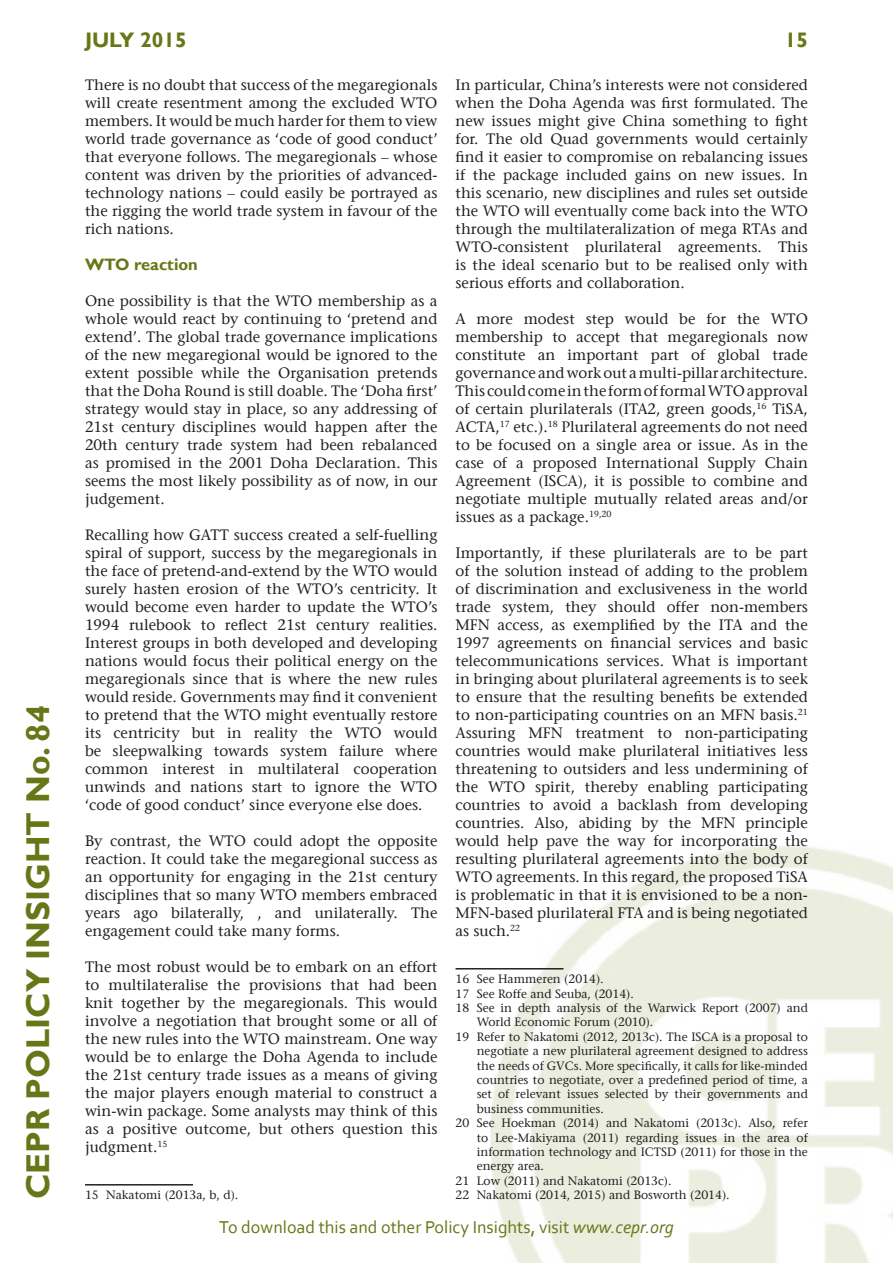
<style>
.page{position:relative;width:893px;height:1263px;background:#fff}
.page>*{position:absolute;margin:0;border:0;box-sizing:border-box;transform-origin:0 0}
.t1{font:700 33px "Gill Sans";color:#677717}
.t2{font:700 21px "Gill Sans";color:#677717}
.t3{font:18px "Corbel";color:#677717}
.t4{font:700 16.5px "Gill Sans";color:#677717}
.t5{font:15px/18px "Stone Serif";color:#231f20;text-align:justify}
.t6{font:12px "Stone Serif";color:#231f20}
.s1{font-style:italic}
</style>
<div class="page">
<img style="left:490px;top:846px;width:403px;height:417px">
<hr style="left:85px;top:1184px;width:108px;height:1px;background:#231f20">
<hr style="left:455px;top:968px;width:108px;height:1px;background:#231f20">
<h1 class="t1" style="left:18px;top:1199px;width:496px;rotate:-90deg">CEPR POLICY INSIGHT No. 84</h1>
<h2 class="t2" style="left:85px;top:28px;width:103px">july 2015</h2>
<h2 class="t2" style="left:785px;top:28px;width:25px">15</h2>
<p class="t5" style="left:85px;top:76px;width:354px">There is no doubt that success of the megaregionals will create resentment among the excluded WTO members. It would be much harder for them to view world trade governance as ‘code of good conduct’ that everyone follows. The megaregionals – whose content was driven by the priorities of advanced&shy;technology nations – could easily be portrayed as the rigging the world trade system in favour of the rich nations.</p>
<p class="t4" style="left:85px;top:255px;width:114px">WTO reaction</p>
<p class="t5" style="left:85px;top:292px;width:354px">One possibility is that the WTO membership as a whole would react by continuing to ‘pretend and extend’. The global trade governance implications of the new megaregional would be ignored to the extent possible while the Organisation pretends that the Doha Round is still doable. The ‘Doha first’ strategy would stay in place, so any addressing of 21st century disciplines would happen after the 20th century trade system had been rebalanced as promised in the 2001 Doha Declaration. This seems the most likely possibility as of now, in our judgement.</p>
<p class="t5" style="left:85px;top:526px;width:354px">Recalling how GATT success created a self-fuelling spiral of support, success by the megaregionals in the face of pretend-and-extend by the WTO would surely hasten erosion of the WTO’s centricity. It would become even harder to update the WTO’s 1994 rulebook to reflect 21st century realities.<br>Interest groups in both developed and developing nations would focus their political energy on the megaregionals since that is where the new rules would reside. Governments may find it convenient to pretend that the WTO might eventually restore its centricity but in reality the WTO would be sleepwalking towards system failure where common interest in multilateral cooperation unwinds and nations start to ignore the WTO ‘code of good conduct’ since everyone else does.</p>
<p class="t5" style="left:85px;top:832px;width:354px">By contrast, the WTO could adopt the opposite reaction. It could take the megaregional success as an opportunity for engaging in the 21st century disciplines that so many WTO members embraced years ago bilaterally, , and unilaterally. The engagement could take many forms.</p>
<p class="t5" style="left:85px;top:958px;width:354px">The most robust would be to embark on an effort to multilateralise the provisions that had been knit together by the megaregionals. This would involve a negotiation that brought some or all of the new rules into the WTO mainstream. One way would be to enlarge the Doha Agenda to include the 21st century trade issues as a means of giving the major players enough material to construct a win-win package. Some analysts may think of this as a positive outcome, but others question this judgment.<sup>15</sup></p>
<p class="t6" style="left:85px;top:1188px;width:155px">15 Nakatomi (2013a, b, d).</p>
<p class="t5" style="left:455px;top:76px;width:354px">In particular, China’s interests were not considered when the Doha Agenda was first formulated. The new issues might give China something to fight for. The old Quad governments would certainly find it easier to compromise on rebalancing issues if the package included gains on new issues. In this scenario, new disciplines and rules set outside the WTO will eventually come back into the WTO through the multilateralization of mega RTAs and WTO-consistent plurilateral agreements. This is the ideal scenario but to be realised only with serious efforts and collaboration.</p>
<p class="t5" style="left:455px;top:310px;width:354px">A more modest step would be for the WTO membership to accept that megaregionals now constitute an important part of global trade governance and work out a multi-pillar architecture.<br>This could come in the form of formal WTO approval of certain plurilaterals (ITA2, green goods,<sup>16</sup> TiSA, ACTA,<sup>17</sup> etc.).<sup>18</sup> Plurilateral agreements do not need to be focused on a single area or issue. As in the case of a proposed International Supply Chain Agreement (ISCA), it is possible to combine and negotiate multiple mutually related areas and/or issues as a package.<sup>19,20</sup></p>
<p class="t5" style="left:455px;top:544px;width:354px">Importantly, if these plurilaterals are to be part of the solution instead of adding to the problem of discrimination and exclusiveness in the world trade system, they should offer non-members MFN access, as exemplified by the ITA and the 1997 agreements on financial services and basic telecommunications services. What is important in bringing about plurilateral agreements is to seek to ensure that the resulting benefits be extended to non-participating countries on an MFN basis.<sup>21<br></sup>Assuring MFN treatment to non-participating countries would make plurilateral initiatives less threatening to outsiders and less undermining of the WTO spirit, thereby enabling participating countries to avoid a backlash from developing countries. Also, abiding by the MFN principle would help pave the way for incorporating the resulting plurilateral agreements into the body of WTO agreements. In this regard, the proposed TiSA is problematic in that it is envisioned to be a non-MFN-based plurilateral FTA and is being negotiated as such.<sup>22</sup></p>
<p class="t6" style="left:455px;top:972px;width:150px">16 See Hammeren (2014).</p>
<p class="t6" style="left:455px;top:986px;width:180px">17 See Roffe and Seuba, (2014).</p>
<p class="t6" style="left:455px;top:1001px;width:354px">18 See in depth analysis of the Warwick Report (2007) and</p>
<p class="t6" style="left:477px;top:1015px;width:178px">World Economic Forum (2010).</p>
<p class="t6" style="left:455px;top:1029px;width:354px">19 Refer to Nakatomi (2012, 2013c). The ISCA is a proposal to</p>
<p class="t6" style="left:477px;top:1044px;width:333px">negotiate a new plurilateral agreement designed to address</p>
<p class="t6" style="left:477px;top:1058px;width:333px">the needs of GVCs. More specifically, it calls for like-minded</p>
<p class="t6" style="left:477px;top:1073px;width:333px">countries to negotiate, over a predefined period of time, a</p>
<p class="t6" style="left:477px;top:1087px;width:333px">set of relevant issues selected by their governments and</p>
<p class="t6" style="left:477px;top:1101px;width:129px">business communities.</p>
<p class="t6" style="left:455px;top:1116px;width:354px">20 See Hoekman (2014) and Nakatomi (2013c). Also, refer</p>
<p class="t6" style="left:477px;top:1130px;width:333px">to Lee-Makiyama (2011) regarding issues in the area of</p>
<p class="t6" style="left:477px;top:1145px;width:333px">information technology and ICTSD (2011) for those in the</p>
<p class="t6" style="left:477px;top:1159px;width:69px">energy area.</p>
<p class="t6" style="left:455px;top:1173px;width:218px">21 Low (2011) and Nakatomi (2013c).</p>
<p class="t6" style="left:455px;top:1188px;width:276px">22 Nakatomi (2014, 2015) and Bosworth (2014).</p>
<p class="t3" style="left:219px;top:1216px;width:456px">To download this and other Policy Insights, visit <span class="s1">www.cepr.org</span></p>
</div>
